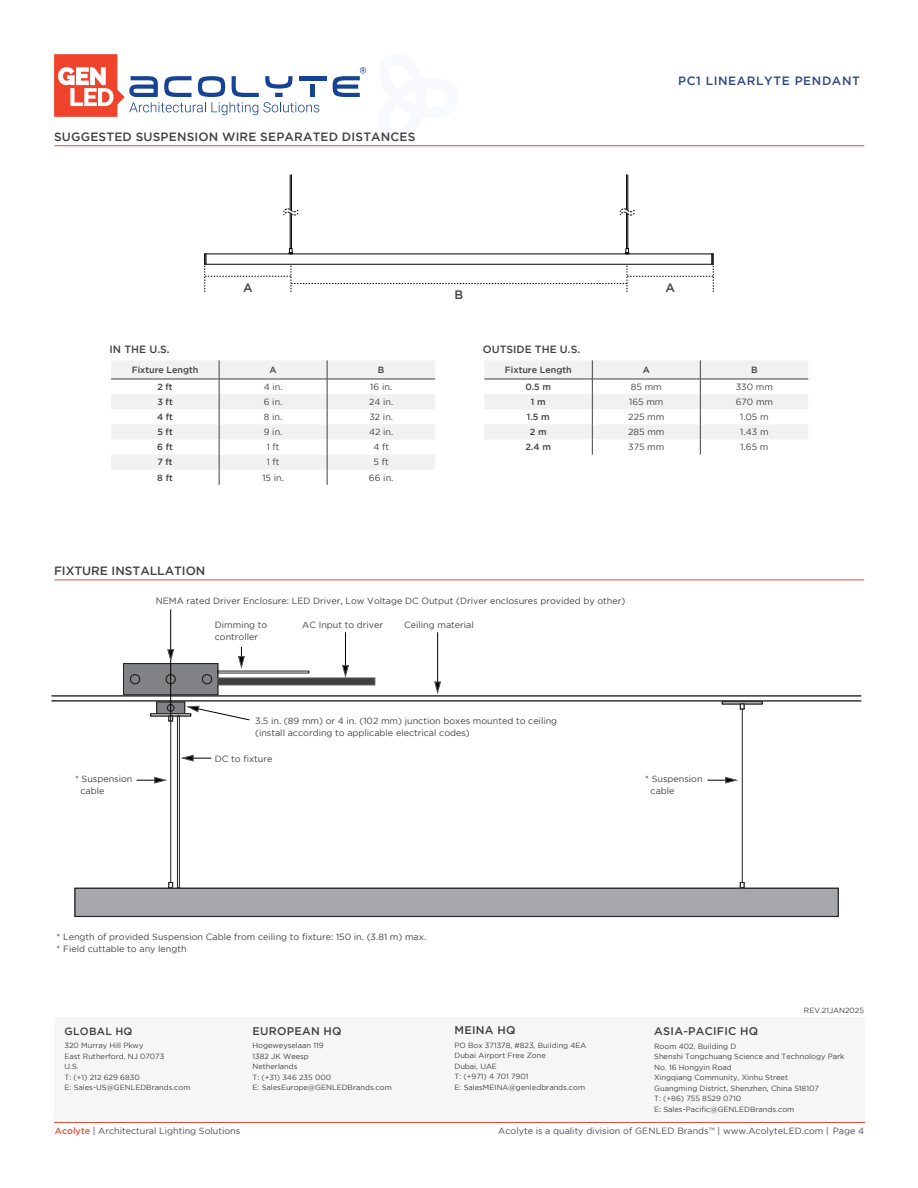
<style>
.page{position:relative;width:918px;height:1188px;background:#fff}
.page>*{position:absolute;margin:0;border:0;box-sizing:border-box;transform-origin:0 0}
.t1{font:500 12.15px "Gotham";color:#414042}
.t2{font:500 12px "Gotham";letter-spacing:.015em;color:#414042}
.t3{font:500 12px "Gotham";letter-spacing:.05em;color:#2e4689}
.t4{font:500 11.1px "Gotham";letter-spacing:.025em;color:#414042}
.t5{font:500 10.5px "Gotham";color:#414042}
.t6{font:500 10.5px "Gotham";letter-spacing:.025em;color:#414042}
.t7{font:9px/12px "Gotham";color:#414042}
.t8{font:9px "Gotham";color:#4a4a4b}
.t9{font:500 9px "Gotham";color:#414042}
.t10{font:7.5px/10.5px "Gotham";color:#414042}
.s1{font-weight:500;color:#db5337}
.s2{color:#58595b}
</style>
<div class="page">
<hr style="left:54px;top:145px;width:810px;height:1px;background:#db5337">
<svg style="left:54px;top:54px;width:265px;height:63px"></svg>
<div style="left:310px;top:85px;width:5px;height:12px;background:#164395"></div>
<hr style="left:299px;top:76px;width:27px;height:4px;background:#164395">
<svg style="left:333px;top:67px;width:33px;height:30px"></svg>
<hr style="left:54px;top:1122px;width:811px;height:1px;background:#db5337">
<hr style="left:52px;top:696px;width:809px;height:1px;background:#241f21">
<hr style="left:52px;top:701px;width:809px;height:1px;background:#241f21">
<div style="left:123px;top:663px;width:95px;height:32px;background:#808285"></div>
<div style="left:123px;top:663px;width:95px;height:32px;border:1px solid #241f21"></div>
<div style="left:157px;top:702px;width:28px;height:12px;background:#808285"></div>
<div style="left:157px;top:702px;width:28px;height:12px;border:1px solid #241f21"></div>
<div style="left:130px;top:674px;width:10px;height:10px;background:#808285;border:1px solid #58595b;border-radius:50%"></div>
<div style="left:130px;top:675px;width:10px;height:9px;border:1px solid #241f21;border-radius:50%"></div>
<div style="left:166px;top:675px;width:9px;height:9px;border:1px solid #241f21;border-radius:50%"></div>
<div style="left:167px;top:705px;width:7px;height:6px;border:1px solid #241f21;border-radius:50%"></div>
<div style="left:202px;top:674px;width:10px;height:10px;background:#808285;border:1px solid #58595b;border-radius:50%"></div>
<div style="left:202px;top:675px;width:10px;height:9px;border:1px solid #241f21;border-radius:50%"></div>
<svg style="left:169px;top:716px;width:4px;height:5px"></svg>
<svg style="left:169px;top:882px;width:4px;height:6px"></svg>
<hr style="left:170px;top:721px;width:1px;height:161px;background:#241f21">
<div style="left:75px;top:888px;width:763px;height:29px;background:#a6a8ab;border:1px solid #58595b"></div>
<div style="left:75px;top:888px;width:763px;height:28px;border:1px solid #241f21"></div>
<div style="left:177px;top:716px;width:2px;height:172px;border:1px solid #241f21"></div>
<svg style="left:187px;top:706px;width:63px;height:14px"></svg>
<svg style="left:182px;top:755px;width:29px;height:6px"></svg>
<hr style="left:437px;top:632px;width:1px;height:52px;background:#000">
<svg style="left:435px;top:682px;width:6px;height:11px"></svg>
<svg style="left:137px;top:777px;width:29px;height:6px"></svg>
<svg style="left:708px;top:777px;width:29px;height:6px"></svg>
<hr style="left:170px;top:609px;width:1px;height:112px;background:#000">
<svg style="left:168px;top:649px;width:6px;height:12px"></svg>
<hr style="left:345px;top:632px;width:1px;height:35px;background:#000">
<svg style="left:342px;top:665px;width:7px;height:12px"></svg>
<svg style="left:238px;top:647px;width:7px;height:21px"></svg>
<div style="left:218px;top:678px;width:157px;height:7px;background:#404042;border:1px solid #58595b"></div>
<svg style="left:740px;top:704px;width:4px;height:5px"></svg>
<svg style="left:740px;top:882px;width:4px;height:6px"></svg>
<hr style="left:742px;top:709px;width:1px;height:173px;background:#241f21">
<div style="left:54px;top:1018px;width:811px;height:104px;background:#f6f6f6"></div>
<hr style="left:54px;top:580px;width:810px;height:1px;background:#db5337">
<hr style="left:628px;top:175px;width:1px;height:74px;background:#000101">
<hr style="left:626px;top:175px;width:1px;height:74px;background:#000101">
<hr style="left:291px;top:175px;width:1px;height:74px;background:#000101">
<hr style="left:290px;top:175px;width:1px;height:74px;background:#000101">
<svg style="left:283px;top:208px;width:15px;height:7px"></svg>
<svg style="left:620px;top:208px;width:15px;height:7px"></svg>
<svg style="left:204px;top:248px;width:510px;height:44px"></svg>
<svg style="left:111px;top:360px;width:324px;height:125px"></svg>
<hr style="left:111px;top:379px;width:108px;height:1px;background:#414042">
<hr style="left:219px;top:379px;width:108px;height:1px;background:#414042">
<hr style="left:327px;top:379px;width:108px;height:1px;background:#414042">
<svg style="left:484px;top:360px;width:324px;height:95px"></svg>
<hr style="left:484px;top:379px;width:108px;height:1px;background:#414042">
<hr style="left:592px;top:379px;width:108px;height:1px;background:#414042">
<hr style="left:700px;top:379px;width:108px;height:1px;background:#414042">
<h2 class="t2" style="left:54px;top:129px;width:363px">SUGGESTED SUSPENSION WIRE SEPARATED DISTANCES</h2>
<h2 class="t3" style="left:678px;top:74px;width:183px">PC1 LINEARLYTE PENDANT</h2>
<h1 class="t1" style="left:243px;top:281px;width:11px">A</h1>
<h1 class="t1" style="left:665px;top:281px;width:11px">A</h1>
<h1 class="t1" style="left:455px;top:287px;width:10px">B</h1>
<p class="t5" style="left:110px;top:343px;width:62px">IN THE U.S.</p>
<p class="t9" style="left:132px;top:365px;width:68px">Fixture Length</p>
<p class="t9" style="left:270px;top:365px;width:9px">A</p>
<p class="t9" style="left:378px;top:365px;width:8px">B</p>
<p class="t9" style="left:157px;top:382px;width:17px">2 ft</p>
<p class="t7" style="left:264px;top:381px;width:20px">4 in.</p>
<p class="t7" style="left:370px;top:381px;width:23px">16 in.</p>
<p class="t9" style="left:157px;top:397px;width:17px">3 ft</p>
<p class="t7" style="left:264px;top:396px;width:20px">6 in.</p>
<p class="t7" style="left:369px;top:396px;width:26px">24 in.</p>
<p class="t9" style="left:157px;top:412px;width:17px">4 ft</p>
<p class="t7" style="left:264px;top:411px;width:20px">8 in.</p>
<p class="t7" style="left:369px;top:411px;width:25px">32 in.</p>
<p class="t9" style="left:157px;top:427px;width:17px">5 ft</p>
<p class="t7" style="left:264px;top:426px;width:20px">9 in.</p>
<p class="t7" style="left:369px;top:426px;width:26px">42 in.</p>
<p class="t9" style="left:157px;top:442px;width:17px">6 ft</p>
<p class="t7" style="left:267px;top:441px;width:14px">1 ft</p>
<p class="t7" style="left:373px;top:441px;width:17px">4 ft</p>
<p class="t9" style="left:157px;top:457px;width:17px">7 ft</p>
<p class="t7" style="left:267px;top:456px;width:14px">1 ft</p>
<p class="t7" style="left:374px;top:456px;width:17px">5 ft</p>
<p class="t9" style="left:157px;top:472px;width:17px">8 ft</p>
<p class="t7" style="left:262px;top:471px;width:23px">15 in.</p>
<p class="t7" style="left:369px;top:471px;width:26px">66 in.</p>
<h2 class="t2" style="left:54px;top:564px;width:153px">FIXTURE INSTALLATION</h2>
<p class="t5" style="left:483px;top:343px;width:99px">OUTSIDE THE U.S.</p>
<p class="t9" style="left:505px;top:365px;width:68px">Fixture Length</p>
<p class="t9" style="left:643px;top:365px;width:9px">A</p>
<p class="t9" style="left:751px;top:365px;width:8px">B</p>
<p class="t9" style="left:525px;top:382px;width:27px">0.5 m</p>
<p class="t7" style="left:631px;top:381px;width:32px">85 mm</p>
<p class="t7" style="left:736px;top:381px;width:39px">330 mm</p>
<p class="t9" style="left:531px;top:397px;width:16px">1 m</p>
<p class="t7" style="left:629px;top:396px;width:36px">165 mm</p>
<p class="t7" style="left:736px;top:396px;width:39px">670 mm</p>
<p class="t9" style="left:527px;top:412px;width:24px">1.5 m</p>
<p class="t7" style="left:628px;top:411px;width:38px">225 mm</p>
<p class="t7" style="left:740px;top:411px;width:30px">1.05 m</p>
<p class="t9" style="left:530px;top:427px;width:18px">2 m</p>
<p class="t7" style="left:628px;top:426px;width:38px">285 mm</p>
<p class="t7" style="left:740px;top:426px;width:30px">1.43 m</p>
<p class="t9" style="left:526px;top:442px;width:27px">2.4 m</p>
<p class="t7" style="left:628px;top:441px;width:38px">375 mm</p>
<p class="t7" style="left:740px;top:441px;width:30px">1.65 m</p>
<p class="t7" style="left:156px;top:595px;width:471px">NEMA rated Driver Enclosure: LED Driver, Low Voltage DC Output (Driver enclosures provided by other)</p>
<p class="t7" style="left:215px;top:619px;width:54px">Dimming to</p>
<p class="t7" style="left:302px;top:619px;width:82px">AC Input to driver</p>
<p class="t7" style="left:404px;top:619px;width:71px">Ceiling material</p>
<p class="t7" style="left:215px;top:631px;width:45px">controller</p>
<p class="t7" style="left:255px;top:715px;width:304px">3.5 in. (89 mm) or 4 in. (102 mm) junction boxes mounted to ceiling (install according to applicable electrical codes)</p>
<p class="t7" style="left:80px;top:773px;width:54px;text-indent:-5px">* Suspension cable</p>
<p class="t7" style="left:215px;top:752px;width:59px">DC to fixture</p>
<p class="t7" style="left:57px;top:931px;width:371px">* Length of provided Suspension Cable from ceiling to fixture: 150 in. (3.81 m) max. * Field cuttable to any length</p>
<p class="t6" style="left:65px;top:1025px;width:69px">GLOBAL HQ</p>
<p class="t10" style="left:65px;top:1040px;width:127px">320 Murray Hill Pkwy<br>East Rutherford, NJ 07073<br>U.S.<br>T: (+1) 212 629 6830<br>E: Sales-US@GENLEDBrands.com</p>
<p class="t4" style="left:253px;top:1025px;width:91px">EUROPEAN HQ</p>
<p class="t10" style="left:253px;top:1040px;width:141px">Hogeweyselaan 119<br>1382 JK Weesp<br>Netherlands<br>T: (+31) 346 235 000<br>E: SalesEurope@GENLEDBrands.com</p>
<p class="t4" style="left:455px;top:1024px;width:62px">MEINA HQ</p>
<p class="t10" style="left:455px;top:1040px;width:133px">PO Box 371378, #823, Building 4EA<br>Dubai Airport Free Zone<br>Dubai, UAE<br>T: (+971) 4 701 7901<br>E: SalesMEINA@genledbrands.com</p>
<p class="t7" style="left:651px;top:773px;width:54px;text-indent:-5px">* Suspension cable</p>
<p class="t10" style="left:804px;top:1005px;width:62px">REV.21JAN2025</p>
<p class="t4" style="left:654px;top:1025px;width:105px">ASIA-PACIFIC HQ</p>
<p class="t10" style="left:654px;top:1041px;width:192px">Room 402, Building D<br>Shenshi Tongchuang Science and Technology Park<br>No. 16 Hongyin Road<br>Xingqiang Community, Xinhu Street<br>Guangming District, Shenzhen, China 518107<br>T: (+86) 755 8529 0710<br>E: Sales-Pacific@GENLEDBrands.com</p>
<p class="t8" style="left:55px;top:1126px;width:187px"><span class="s1">Acolyte</span> | Architectural Lighting Solutions</p>
<p class="t8" style="left:498px;top:1126px;width:367px">Acolyte is a quality division of GENLED Brands<span class="s2">™</span> | www.AcolyteLED.com | Page 4</p>
</div>
